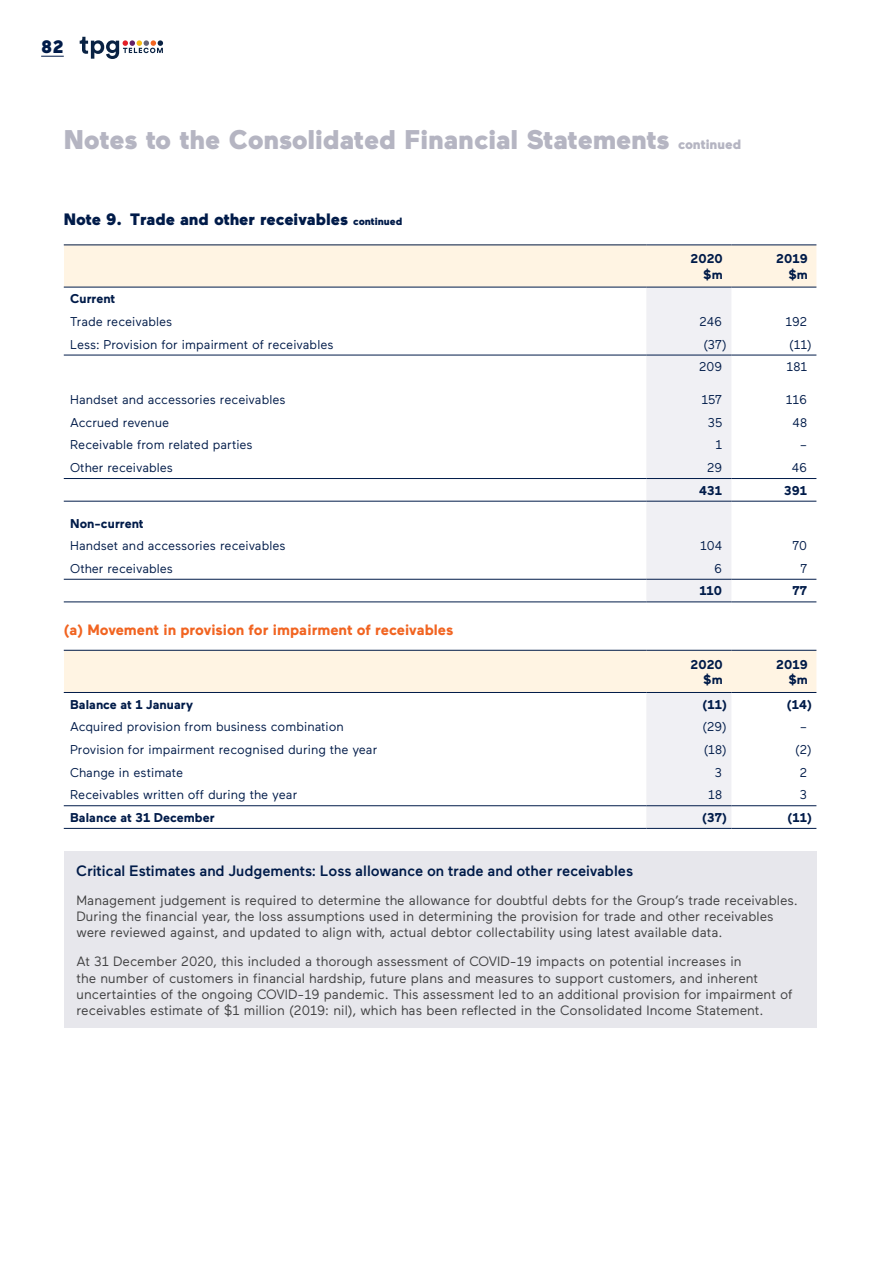
<style>
.page{position:relative;width:893px;height:1263px;background:#fff}
.page>*{position:absolute;margin:0;border:0;box-sizing:border-box;transform-origin:0 0}
.t1{font:900 27px "Maax";color:#b5b5c2}
.t2{font:900 18px "Maax";color:#001b49}
.t3{font:900 16.5px "Maax";color:#001b49}
.t4{font:500 15px "Maax";color:#001b49}
.t5{font:700 15px "Maax";color:#f16421}
.t6{font:13.5px/16.2px "Maax";color:#404041}
.t7{font:12.75px "Maax";color:#001b49}
.t8{font:700 12.75px/15.3px "Maax";color:#001b49;text-align:right}
.s1{font-size:13.5px}
.s2{font-size:10.5px}
</style>
<div class="page">
<div style="left:64px;top:245px;width:582px;height:42px;background:#fff4e3"></div>
<svg style="left:646px;top:245px;width:170px;height:357px"></svg>
<hr style="left:64px;top:244px;width:582px;height:1px;background:#001b49">
<hr style="left:646px;top:244px;width:85px;height:1px;background:#001b49">
<hr style="left:731px;top:244px;width:85px;height:1px;background:#001b49">
<hr style="left:64px;top:478px;width:582px;height:1px;background:#001b49">
<hr style="left:64px;top:579px;width:582px;height:1px;background:#001b49">
<hr style="left:646px;top:478px;width:85px;height:1px;background:#001b49">
<hr style="left:646px;top:579px;width:85px;height:1px;background:#001b49">
<hr style="left:731px;top:478px;width:85px;height:1px;background:#001b49">
<hr style="left:731px;top:579px;width:85px;height:1px;background:#001b49">
<hr style="left:64px;top:287px;width:582px;height:1px;background:#001b49">
<hr style="left:731px;top:287px;width:85px;height:1px;background:#001b49">
<hr style="left:646px;top:287px;width:85px;height:1px;background:#001b49">
<hr style="left:646px;top:355px;width:85px;height:1px;background:#001b49">
<hr style="left:731px;top:355px;width:85px;height:1px;background:#001b49">
<hr style="left:64px;top:355px;width:582px;height:1px;background:#001b49">
<hr style="left:646px;top:602px;width:85px;height:1px;background:#001b49">
<hr style="left:731px;top:602px;width:85px;height:1px;background:#001b49">
<hr style="left:64px;top:602px;width:582px;height:1px;background:#001b49">
<hr style="left:64px;top:501px;width:582px;height:1px;background:#001b49">
<hr style="left:731px;top:501px;width:85px;height:1px;background:#001b49">
<hr style="left:646px;top:501px;width:85px;height:1px;background:#001b49">
<div style="left:64px;top:650px;width:582px;height:42px;background:#fff4e3"></div>
<svg style="left:646px;top:651px;width:170px;height:177px"></svg>
<hr style="left:64px;top:650px;width:582px;height:1px;background:#001b49">
<hr style="left:646px;top:650px;width:85px;height:1px;background:#001b49">
<hr style="left:731px;top:650px;width:85px;height:1px;background:#001b49">
<hr style="left:64px;top:692px;width:582px;height:1px;background:#001b49">
<hr style="left:731px;top:692px;width:85px;height:1px;background:#001b49">
<hr style="left:646px;top:692px;width:85px;height:1px;background:#001b49">
<hr style="left:64px;top:805px;width:582px;height:1px;background:#001b49">
<hr style="left:731px;top:805px;width:85px;height:1px;background:#001b49">
<hr style="left:646px;top:805px;width:85px;height:1px;background:#001b49">
<hr style="left:64px;top:828px;width:582px;height:1px;background:#001b49">
<hr style="left:646px;top:828px;width:85px;height:1px;background:#001b49">
<hr style="left:731px;top:828px;width:85px;height:1px;background:#001b49">
<div style="left:64px;top:852px;width:752px;height:176px;background:#e7e7ec"></div>
<svg style="left:41px;top:56px;width:23px;height:1px"></svg>
<svg style="left:80px;top:37px;width:83px;height:22px"></svg>
<h2 class="t2" style="left:41px;top:37px;width:24px">82</h2>
<h1 class="t1" style="left:64px;top:124px;width:679px">Notes to the Consolidated Financial Statements <span class="s1">continued</span></h1>
<p class="t3" style="left:64px;top:210px;width:340px">Note 9. Trade and other receivables <span class="s2">continued</span></p>
<p class="t8" style="left:690px;top:251px;width:34px">2020 $m</p>
<p class="t8" style="left:776px;top:251px;width:33px">2019 $m</p>
<p class="t8" style="left:70px;top:291px;width:47px">Current</p>
<p class="t7" style="left:70px;top:315px;width:104px">Trade receivables</p>
<p class="t7" style="left:699px;top:315px;width:24px">246</p>
<p class="t7" style="left:785px;top:315px;width:23px">192</p>
<p class="t7" style="left:70px;top:337px;width:265px">Less: Provision for impairment of receivables</p>
<p class="t7" style="left:703px;top:337px;width:25px">(37)</p>
<p class="t7" style="left:789px;top:337px;width:24px">(11)</p>
<p class="t7" style="left:699px;top:360px;width:24px">209</p>
<p class="t7" style="left:787px;top:360px;width:22px">181</p>
<p class="t7" style="left:70px;top:393px;width:217px">Handset and accessories receivables</p>
<p class="t7" style="left:701px;top:393px;width:22px">157</p>
<p class="t7" style="left:786px;top:393px;width:23px">116</p>
<p class="t7" style="left:70px;top:415px;width:101px">Accrued revenue</p>
<p class="t7" style="left:708px;top:415px;width:16px">35</p>
<p class="t7" style="left:793px;top:415px;width:16px">48</p>
<p class="t7" style="left:70px;top:438px;width:184px">Receivable from related parties</p>
<p class="t7" style="left:715px;top:438px;width:8px">1</p>
<p class="t7" style="left:800px;top:438px;width:9px">–</p>
<p class="t7" style="left:70px;top:461px;width:104px">Other receivables</p>
<p class="t7" style="left:707px;top:461px;width:16px">29</p>
<p class="t7" style="left:792px;top:461px;width:17px">46</p>
<p class="t8" style="left:699px;top:483px;width:24px">431</p>
<p class="t8" style="left:784px;top:483px;width:24px">391</p>
<p class="t8" style="left:70px;top:516px;width:75px">Non-current</p>
<p class="t7" style="left:70px;top:539px;width:217px">Handset and accessories receivables</p>
<p class="t7" style="left:700px;top:539px;width:24px">104</p>
<p class="t7" style="left:792px;top:539px;width:16px">70</p>
<p class="t7" style="left:70px;top:561px;width:104px">Other receivables</p>
<p class="t7" style="left:714px;top:561px;width:9px">6</p>
<p class="t7" style="left:800px;top:561px;width:8px">7</p>
<p class="t8" style="left:699px;top:583px;width:24px">110</p>
<p class="t8" style="left:792px;top:583px;width:16px">77</p>
<p class="t5" style="left:64px;top:622px;width:391px">(a) Movement in provision for impairment of receivables</p>
<p class="t8" style="left:690px;top:657px;width:34px">2020 $m</p>
<p class="t8" style="left:776px;top:657px;width:33px">2019 $m</p>
<p class="t8" style="left:70px;top:697px;width:124px">Balance at 1 January</p>
<p class="t8" style="left:702px;top:697px;width:26px">(11)</p>
<p class="t8" style="left:787px;top:697px;width:27px">(14)</p>
<p class="t7" style="left:70px;top:720px;width:275px">Acquired provision from business combination</p>
<p class="t7" style="left:702px;top:720px;width:26px">(29)</p>
<p class="t7" style="left:800px;top:720px;width:9px">–</p>
<p class="t7" style="left:70px;top:743px;width:309px">Provision for impairment recognised during the year</p>
<p class="t7" style="left:704px;top:743px;width:24px">(18)</p>
<p class="t7" style="left:795px;top:743px;width:18px">(2)</p>
<p class="t7" style="left:70px;top:765px;width:115px">Change in estimate</p>
<p class="t7" style="left:715px;top:765px;width:9px">3</p>
<p class="t7" style="left:800px;top:765px;width:9px">2</p>
<p class="t7" style="left:70px;top:788px;width:229px">Receivables written off during the year</p>
<p class="t7" style="left:708px;top:788px;width:15px">18</p>
<p class="t7" style="left:800px;top:788px;width:9px">3</p>
<p class="t8" style="left:70px;top:810px;width:146px">Balance at 31 December</p>
<p class="t8" style="left:702px;top:810px;width:26px">(37)</p>
<p class="t8" style="left:788px;top:810px;width:26px">(11)</p>
<p class="t4" style="left:77px;top:863px;width:558px">Critical Estimates and Judgements: Loss allowance on trade and other receivables</p>
<p class="t6" style="left:77px;top:892px;width:723px">Management judgement is required to determine the allowance for doubtful debts for the Group’s trade receivables.<br>During the financial year, the loss assumptions used in determining the provision for trade and other receivables were reviewed against, and updated to align with, actual debtor collectability using latest available data.</p>
<p class="t6" style="left:77px;top:954px;width:718px">At 31 December 2020, this included a thorough assessment of COVID-19 impacts on potential increases in<br>the number of customers in financial hardship, future plans and measures to support customers, and inherent uncertainties of the ongoing COVID-19 pandemic. This assessment led to an additional provision for impairment of receivables estimate of $1 million (2019: nil), which has been reflected in the Consolidated Income Statement.</p>
</div>
